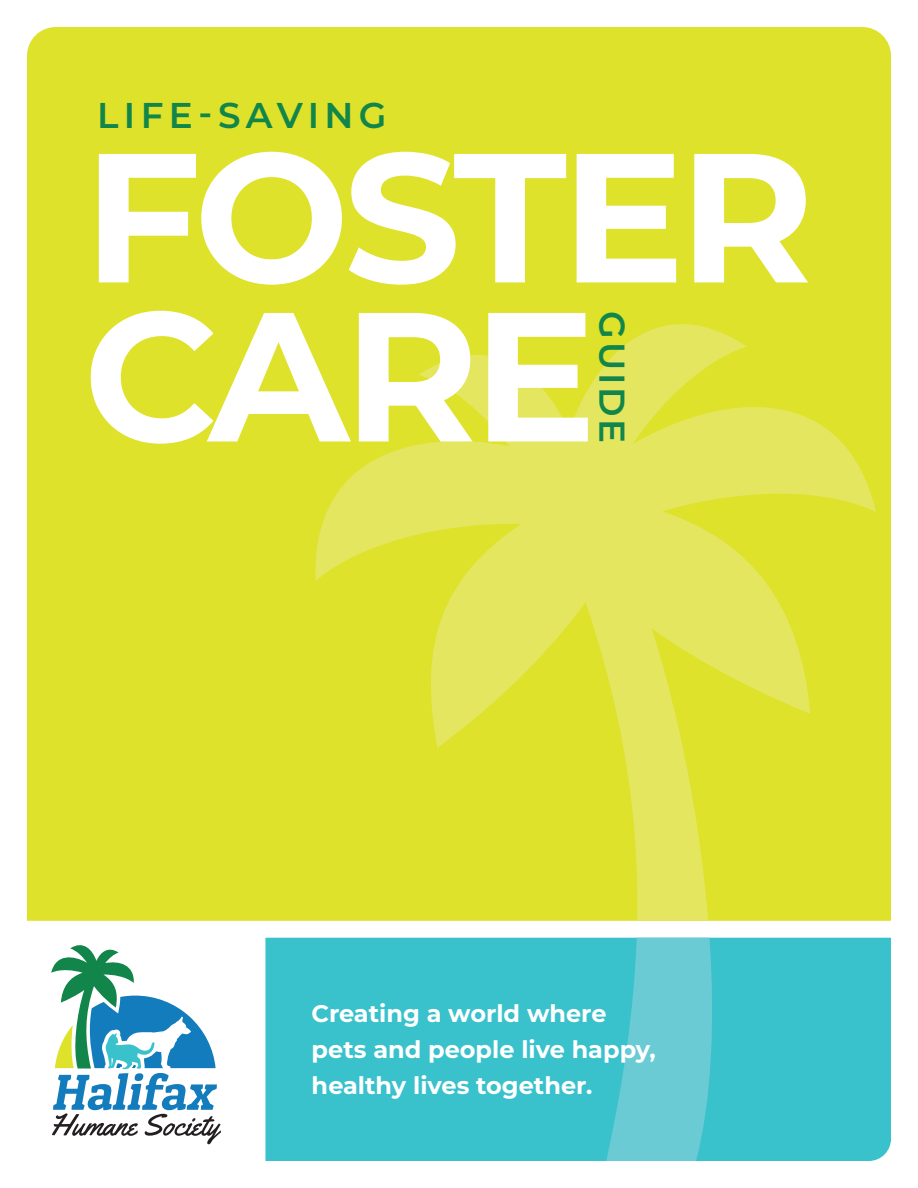
<style>
.page{position:relative;width:918px;height:1188px;background:#fff}
.page>*{position:absolute;margin:0;border:0;box-sizing:border-box;transform-origin:0 0}
.t1{font:700 183.6px/159px "Montserrat";letter-spacing:-.03em;color:#fff}
.t2{font:600 35.85px "Montserrat";letter-spacing:.14em;color:#12864a}
.t3{font:700 24px/36px "Montserrat";color:#fff}
</style>
<div class="page">
<div style="left:27px;top:27px;width:864px;height:894px;background:#dee22b"></div>
<svg style="left:51px;top:945px;width:170px;height:199px"></svg>
<div style="left:265px;top:938px;width:626px;height:223px;background:#39c1cc"></div>
<svg style="left:606px;top:938px;width:109px;height:223px"></svg>
<svg style="left:311px;top:288px;width:565px;height:633px;fill:#dee22b"></svg>
<h2 class="t2" style="left:97px;top:90px;width:291px">LIFE-SAVING</h2>
<h1 class="t1" style="left:84px;top:149px;width:732px">FOSTER<br>CARE</h1>
<h2 class="t2" style="left:637px;top:311px;width:134px;rotate:90deg">GUIDE</h2>
<p class="t3" style="left:312px;top:997px;width:346px">Creating a world where pets and people live happy, healthy lives together.</p>
</div>
